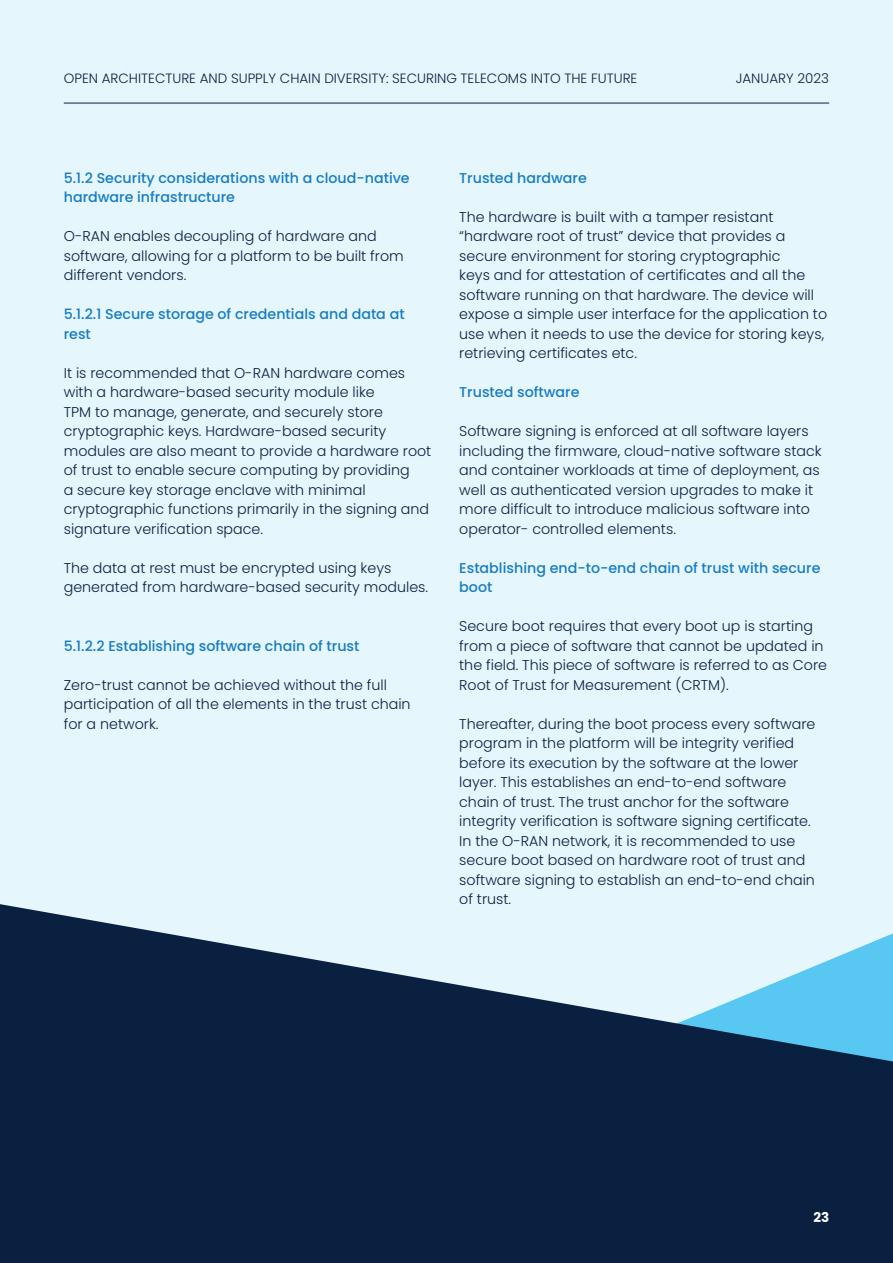
<style>
.page{position:relative;width:893px;height:1263px;background:#e6f6fd}
.page>*{position:absolute;margin:0;border:0;box-sizing:border-box;transform-origin:0 0}
.t1{font:300 14.25px/19.5px "Poppins";color:#0a2040}
.t2{font:500 14.25px/19.5px "Poppins";color:#177dc2}
.t3{font:300 13.5px "Poppins";color:#0a2040}
.t4{font:700 13.5px "Poppins";color:#fff}
</style>
<div class="page">
<svg style="left:0;top:904px;width:893px;height:359px;fill:#0a2040"></svg>
<hr style="left:64px;top:103px;width:765px;height:1px;background:#0a2040">
<p class="t3" style="left:64px;top:71px;width:575px">OPEN ARCHITECTURE AND SUPPLY CHAIN DIVERSITY: SECURING TELECOMS INTO THE FUTURE</p>
<p class="t3" style="left:736px;top:71px;width:95px">JANUARY 2023</p>
<p class="t2" style="left:64px;top:168px;width:347px">5.1.2 Security considerations with a cloud-native hardware infrastructure</p>
<p class="t1" style="left:64px;top:226px;width:341px">O-RAN enables decoupling of hardware and software, allowing for a platform to be built from different vendors.</p>
<p class="t2" style="left:64px;top:304px;width:342px">5.1.2.1 Secure storage of credentials and data at rest</p>
<p class="t1" style="left:64px;top:363px;width:369px">It is recommended that O-RAN hardware comes with a hardware-based security module like<br>TPM to manage, generate, and securely store cryptographic keys. Hardware-based security modules are also meant to provide a hardware root of trust to enable secure computing by providing<br>a secure key storage enclave with minimal cryptographic functions primarily in the signing and signature verification space.</p>
<p class="t1" style="left:64px;top:558px;width:366px">The data at rest must be encrypted using keys generated from hardware-based security modules.</p>
<p class="t2" style="left:64px;top:636px;width:297px">5.1.2.2 Establishing software chain of trust</p>
<p class="t1" style="left:64px;top:675px;width:348px">Zero-trust cannot be achieved without the full participation of all the elements in the trust chain for a network.</p>
<p class="t2" style="left:459px;top:168px;width:129px">Trusted hardware</p>
<p class="t1" style="left:459px;top:207px;width:369px">The hardware is built with a tamper resistant “hardware root of trust” device that provides a secure environment for storing cryptographic<br>keys and for attestation of certificates and all the software running on that hardware. The device will expose a simple user interface for the application to use when it needs to use the device for storing keys, retrieving certificates etc.</p>
<p class="t2" style="left:459px;top:382px;width:122px">Trusted software</p>
<p class="t1" style="left:459px;top:421px;width:364px">Software signing is enforced at all software layers including the firmware, cloud-native software stack and container workloads at time of deployment, as well as authenticated version upgrades to make it more difficult to introduce malicious software into operator- controlled elements.</p>
<p class="t2" style="left:459px;top:558px;width:363px">Establishing end-to-end chain of trust with secure boot</p>
<p class="t1" style="left:459px;top:616px;width:369px">Secure boot requires that every boot up is starting from a piece of software that cannot be updated in the field. This piece of software is referred to as Core Root of Trust for Measurement (CRTM).</p>
<p class="t1" style="left:459px;top:714px;width:358px">Thereafter, during the boot process every software program in the platform will be integrity verified before its execution by the software at the lower layer. This establishes an end-to-end software chain of trust. The trust anchor for the software integrity verification is software signing certificate.</p>
<p class="t1" style="left:459px;top:831px;width:357px">In the O-RAN network, it is recommended to use secure boot based on hardware root of trust and software signing to establish an end-to-end chain of trust.</p>
<p class="t4" style="left:813px;top:1209px;width:17px">23</p>
</div>
